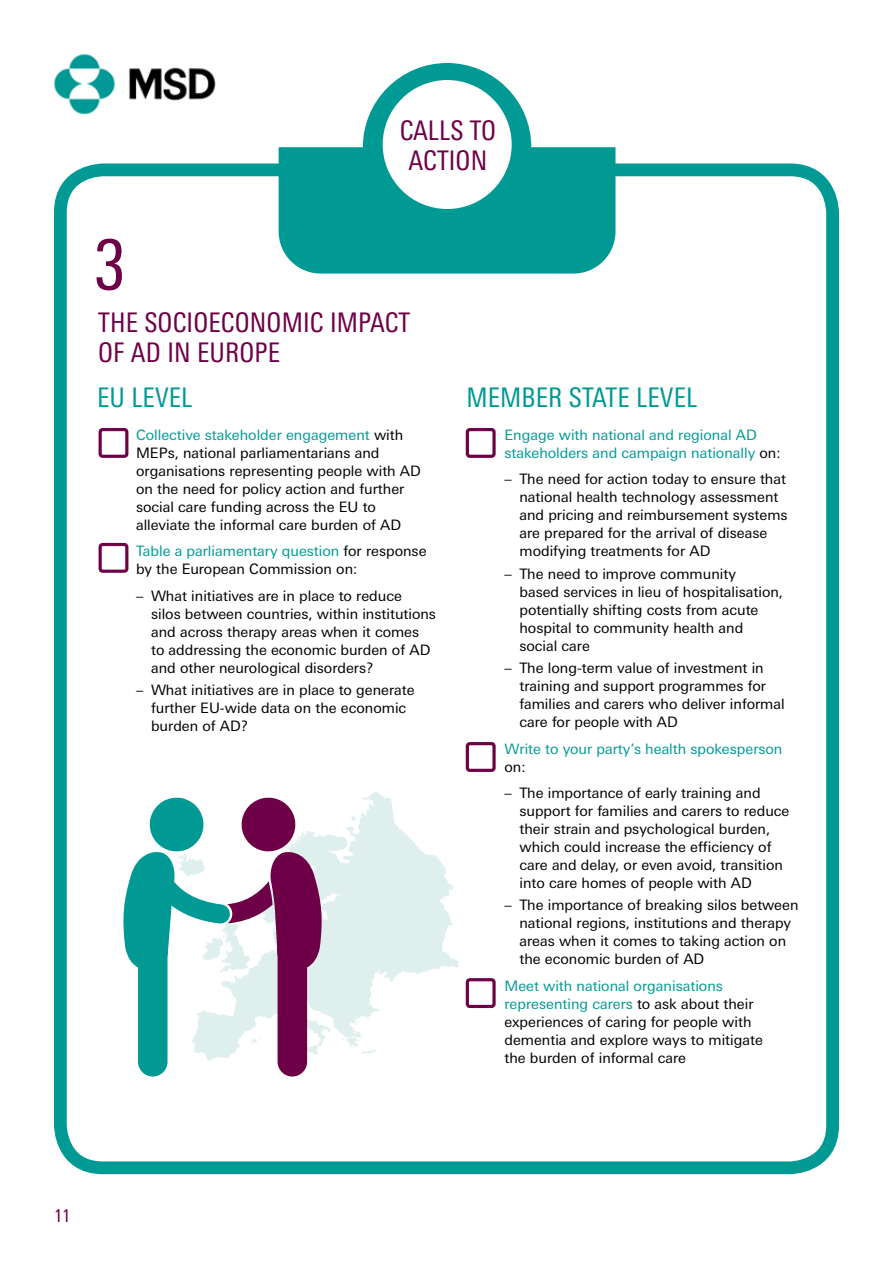
<style>
.page{position:relative;width:893px;height:1263px;background:#fff}
.page>*{position:absolute;margin:0;border:0;box-sizing:border-box;transform-origin:0 0}
.t1{font:condensed 70.5px "Linotype Univers";color:#6e0047}
.t2{font:condensed 27px/30px "Linotype Univers";letter-spacing:.005em;color:#6e0047}
.t3{font:condensed 27px "Linotype Univers";letter-spacing:.005em;color:#009994}
.t4{font:condensed 18px "Linotype Univers";color:#6e0047}
.t5{font:14.4px/18px "Linotype Univers Basic";color:#000}
.t6{font:14.4px/18px "Linotype Univers Basic";color:#009994}
.s1{color:#009994}
.s2{color:#000}
</style>
<div class="page">
<svg style="left:323px;top:792px;width:136px;height:256px;fill:#dfefee"></svg>
<svg style="left:362px;top:1050px;width:15px;height:4px"></svg>
<svg style="left:351px;top:816px;width:5px;height:5px"></svg>
<svg style="left:362px;top:797px;width:7px;height:3px"></svg>
<svg style="left:388px;top:952px;width:25px;height:23px"></svg>
<img style="left:54px;top:54px;width:162px;height:61px">
<div style="left:54px;top:163px;width:785px;height:1011px;border:13px solid #009994;border-radius:43px"></div>
<svg style="left:279px;top:63px;width:336px;height:211px;fill:#009994"></svg>
<div style="left:383px;top:80px;width:129px;height:129px;background:#fff;border-radius:50%"></div>
<div style="left:99px;top:428px;width:29px;height:30px;border:3px solid #6e0047;border-radius:3px"></div>
<div style="left:99px;top:543px;width:29px;height:30px;border:3px solid #6e0047;border-radius:3px"></div>
<div style="left:466px;top:428px;width:30px;height:30px;border:3px solid #6e0047;border-radius:3px"></div>
<div style="left:466px;top:742px;width:30px;height:30px;border:3px solid #6e0047;border-radius:3px"></div>
<div style="left:466px;top:978px;width:30px;height:30px;border:3px solid #6e0047;border-radius:3px"></div>
<svg style="left:123px;top:797px;width:200px;height:279px"></svg>
<h1 class="t1" style="left:94px;top:224px;width:33px">3</h1>
<h2 class="t2" style="left:400px;top:116px;width:98px;text-align:center">CALLS TO<br>ACTION</h2>
<h2 class="t2" style="left:98px;top:307px;width:314px">THE SOCIOECONOMIC IMPACT<br>OF AD IN EUROPE</h2>
<h2 class="t3" style="left:97px;top:382px;width:94px">EU LEVEL</h2>
<p class="t5" style="left:136px;top:426px;width:286px"><span class="s1">Collective stakeholder engagement</span> with MEPs, national parliamentarians and organisations representing people with AD on the need for policy action and further social care funding across the EU to alleviate the informal care burden of AD</p>
<p class="t5" style="left:136px;top:542px;width:292px"><span class="s1">Table a parliamentary question</span> for response by the European Commission on:</p>
<p class="t5" style="left:151px;top:587px;width:286px;text-indent:-15px">– What initiatives are in place to reduce<br>silos between countries, within institutions and across therapy areas when it comes to addressing the economic burden of AD and other neurological disorders?</p>
<p class="t5" style="left:151px;top:681px;width:265px;text-indent:-15px">– What initiatives are in place to generate further EU-wide data on the economic burden of AD?</p>
<h2 class="t3" style="left:466px;top:381px;width:230px">MEMBER STATE LEVEL</h2>
<p class="t6" style="left:504px;top:426px;width:278px">Engage with national and regional AD stakeholders and campaign nationally <span class="s2">on:</span></p>
<p class="t5" style="left:519px;top:470px;width:270px;text-indent:-15px">– The need for action today to ensure that national health technology assessment and pricing and reimbursement systems are prepared for the arrival of disease modifying treatments for AD</p>
<p class="t5" style="left:519px;top:565px;width:265px;text-indent:-15px">– The need to improve community<br>based services in lieu of hospitalisation, potentially shifting costs from acute hospital to community health and social care</p>
<p class="t5" style="left:519px;top:659px;width:267px;text-indent:-15px">– The long-term value of investment in training and support programmes for families and carers who deliver informal care for people with AD</p>
<p class="t6" style="left:504px;top:739px;width:279px">Write to your party’s health spokesperson</p>
<p class="t5" style="left:504px;top:757px;width:23px">on:</p>
<p class="t5" style="left:519px;top:784px;width:271px;text-indent:-15px">– The importance of early training and support for families and carers to reduce their strain and psychological burden, which could increase the efficiency of care and delay, or even avoid, transition into care homes of people with AD</p>
<p class="t5" style="left:519px;top:896px;width:281px;text-indent:-15px">– The importance of breaking silos between national regions, institutions and therapy areas when it comes to taking action on the economic burden of AD</p>
<p class="t5" style="left:504px;top:977px;width:260px"><span class="s1">Meet with national organisations representing carers</span> to ask about their experiences of caring for people with dementia and explore ways to mitigate the burden of informal care</p>
<p class="t4" style="left:54px;top:1205px;width:18px">11</p>
</div>
